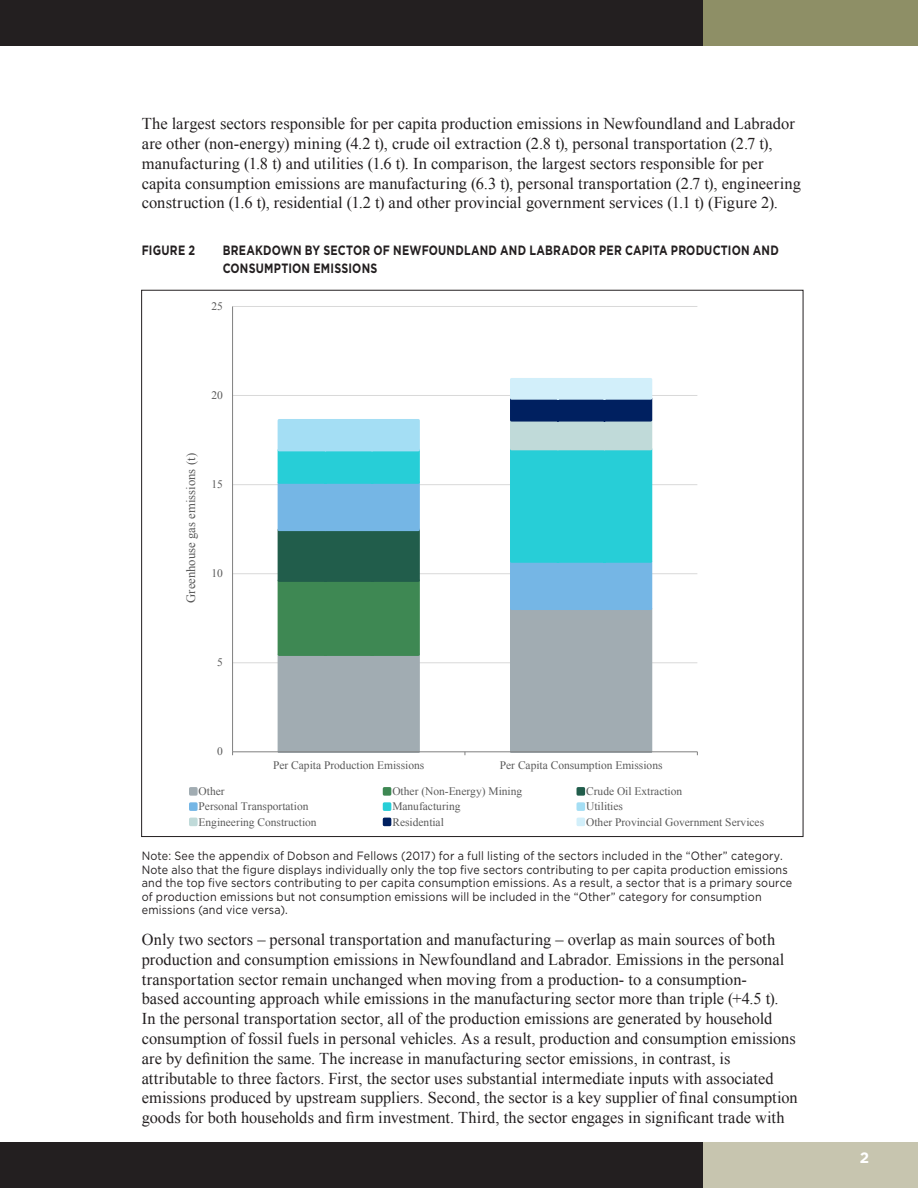
<style>
.page{position:relative;width:918px;height:1188px;background:#fff}
.page>*{position:absolute;margin:0;border:0;box-sizing:border-box;transform-origin:0 0}
.Body{font:16.5px/19.8px "Times New Roman";color:#231f20}
.t1{font:700 15px "Gotham";color:#fff}
.Table_Heading{font:700 13.5px/18px "Gotham";letter-spacing:.02em;color:#231f20;scale:.8 1}
.t2{font:12.75px "Times New Roman";color:#595959}
.Table_Source{font:12px/13.5px "Gotham";letter-spacing:.015em;color:#231f20;scale:.9 1}
.t3{font:11.55px "Times New Roman";color:#595959}
</style>
<div class="page">
<div style="left:703px;top:0;width:215px;height:45px;background:#8e8f66"></div>
<div style="left:0;top:0;width:703px;height:45px;background:#231f20"></div>
<div style="left:703px;top:1143px;width:215px;height:45px;background:#c7c5af"></div>
<div style="left:0;top:1143px;width:703px;height:45px;background:#231f20"></div>
<hr style="left:233px;top:662px;width:464px;height:1px;background:#d9d9d9">
<hr style="left:233px;top:573px;width:464px;height:1px;background:#d9d9d9">
<hr style="left:233px;top:484px;width:464px;height:1px;background:#d9d9d9">
<hr style="left:233px;top:395px;width:464px;height:1px;background:#d9d9d9">
<hr style="left:233px;top:306px;width:464px;height:1px;background:#d9d9d9">
<svg style="left:276px;top:657px;width:378px;height:96px"></svg>
<svg style="left:277px;top:378px;width:376px;height:279px"></svg>
<hr style="left:232px;top:306px;width:1px;height:446px;background:#7f7f7f">
<hr style="left:233px;top:751px;width:464px;height:1px;background:#7f7f7f">
<div style="left:189px;top:787px;width:9px;height:9px;border:3px solid #a1acb2"></div>
<div style="left:383px;top:787px;width:8px;height:9px;border:3px solid #3e8853"></div>
<div style="left:577px;top:787px;width:8px;height:9px;border:3px solid #215d4b"></div>
<div style="left:189px;top:802px;width:9px;height:9px;border:3px solid #75b6e5"></div>
<div style="left:383px;top:802px;width:8px;height:9px;border:3px solid #27ced7"></div>
<div style="left:577px;top:802px;width:8px;height:9px;border:3px solid #a4def4"></div>
<div style="left:189px;top:818px;width:9px;height:8px;border:3px solid #c0dad9"></div>
<div style="left:383px;top:818px;width:8px;height:8px;border:3px solid #002060"></div>
<div style="left:577px;top:818px;width:8px;height:8px;border:3px solid #d2effa"></div>
<p class="Body" style="left:142px;top:113px;width:661px">The largest sectors responsible for per capita production emissions in Newfoundland and Labrador are other (non-energy) mining (4.2 t), crude oil extraction (2.8 t), personal transportation (2.7 t), manufacturing (1.8 t) and utilities (1.6 t). In comparison, the largest sectors responsible for per capita consumption emissions are manufacturing (6.3 t), personal transportation (2.7 t), engineering construction (1.6 t), residential (1.2 t) and other provincial government services (1.1 t) (Figure 2).</p>
<p class="Table_Heading" style="left:142px;top:241px;width:68px">FIGURE 2</p>
<p class="Table_Heading" style="left:223px;top:241px;width:697px">BREAKDOWN BY SECTOR OF NEWFOUNDLAND AND LABRADOR PER CAPITA PRODUCTION AND<br>CONSUMPTION EMISSIONS</p>
<p class="t3" style="left:211px;top:298px;width:13px">25</p>
<p class="t3" style="left:211px;top:388px;width:13px">20</p>
<p class="t2" style="left:182px;top:603px;width:151px;rotate:-90deg">Greenhouse gas emissions (t)</p>
<p class="t3" style="left:211px;top:477px;width:13px">15</p>
<p class="t3" style="left:211px;top:566px;width:13px">10</p>
<p class="t3" style="left:217px;top:655px;width:7px">5</p>
<p class="t3" style="left:217px;top:744px;width:7px">0</p>
<p class="t3" style="left:273px;top:757px;width:153px">Per Capita Production Emissions</p>
<p class="t3" style="left:500px;top:757px;width:164px">Per Capita Consumption Emissions</p>
<p class="t3" style="left:199px;top:783px;width:28px">Other</p>
<p class="t3" style="left:392px;top:783px;width:131px">Other (Non-Energy) Mining</p>
<p class="t3" style="left:586px;top:783px;width:98px">Crude Oil Extraction</p>
<p class="t3" style="left:199px;top:799px;width:111px">Personal Transportation</p>
<p class="t3" style="left:392px;top:799px;width:70px">Manufacturing</p>
<p class="t3" style="left:586px;top:799px;width:38px">Utilities</p>
<p class="t3" style="left:199px;top:814px;width:120px">Engineering Construction</p>
<p class="t3" style="left:392px;top:814px;width:53px">Residential</p>
<p class="t3" style="left:586px;top:814px;width:180px">Other Provincial Government Services</p>
<p class="Table_Source" style="left:142px;top:849px;width:724px">Note: See the appendix of Dobson and Fellows (2017) for a full listing of the sectors included in the “Other” category.<br>Note also that the figure displays individually only the top five sectors contributing to per capita production emissions and the top five sectors contributing to per capita consumption emissions. As a result, a sector that is a primary source of production emissions but not consumption emissions will be included in the “Other” category for consumption emissions (and vice versa).</p>
<p class="Body" style="left:142px;top:929px;width:657px">Only two sectors – personal transportation and manufacturing – overlap as main sources of both production and consumption emissions in Newfoundland and Labrador. Emissions in the personal transportation sector remain unchanged when moving from a production- to a consumption-<br>based accounting approach while emissions in the manufacturing sector more than triple (+4.5 t).<br>In the personal transportation sector, all of the production emissions are generated by household consumption of fossil fuels in personal vehicles. As a result, production and consumption emissions are by definition the same. The increase in manufacturing sector emissions, in contrast, is attributable to three factors. First, the sector uses substantial intermediate inputs with associated emissions produced by upstream suppliers. Second, the sector is a key supplier of final consumption goods for both households and firm investment. Third, the sector engages in significant trade with</p>
<p class="t1" style="left:860px;top:1148px;width:11px">2</p>
</div>
